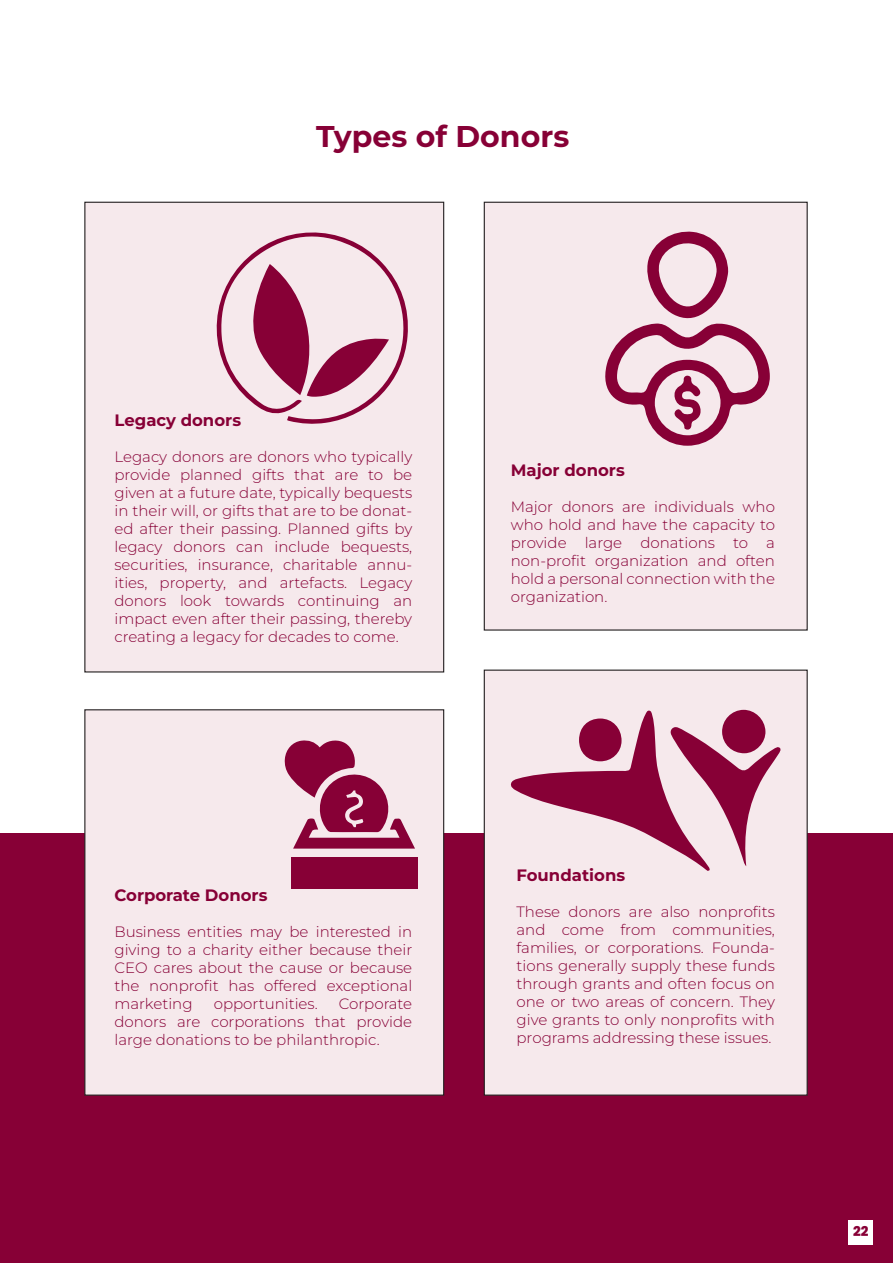
<style>
.page{position:relative;width:893px;height:1263px;background:#fff}
.page>*{position:absolute;margin:0;border:0;box-sizing:border-box;transform-origin:0 0}
.t1{font:700 30px "Montserrat";color:#870036}
.t2{font:700 16.5px "Montserrat";color:#870036}
.t3{font:300 15px/18px "Montserrat";color:#870036;text-align:justify}
.t4{font:800 13.5px "Poppins";color:#870036}
</style>
<div class="page">
<div style="left:0;top:833px;width:893px;height:430px;background:#870036"></div>
<div style="left:84px;top:202px;width:360px;height:470px;background:#f6e9ec;border:1px solid #231f20"></div>
<div style="left:484px;top:202px;width:324px;height:429px;background:#f6e9ec;border:1px solid #231f20"></div>
<div style="left:84px;top:709px;width:360px;height:387px;background:#f6e9ec;border:1px solid #231f20"></div>
<div style="left:484px;top:669px;width:324px;height:427px;background:#f6e9ec;border:1px solid #231f20"></div>
<svg style="left:216px;top:232px;width:192px;height:192px"></svg>
<svg style="left:605px;top:231px;width:165px;height:215px"></svg>
<div style="left:292px;top:858px;width:126px;height:31px;background:#870036"></div>
<svg style="left:284px;top:740px;width:131px;height:108px"></svg>
<svg style="left:510px;top:710px;width:271px;height:161px"></svg>
<div style="left:579px;top:718px;width:43px;height:43px;background:#870036;border-radius:50%"></div>
<div style="left:848px;top:1220px;width:25px;height:24px;background:#fff"></div>
<h1 class="t1" style="left:316px;top:116px;width:255px">Types of Donors</h1>
<p class="t2" style="left:114px;top:410px;width:128px">Legacy donors</p>
<p class="t3" style="left:114px;top:448px;width:299px">Legacy donors are donors who typically provide planned gifts that are to be given at a future date, typically bequests in their will, or gifts that are to be donat&shy;ed after their passing. Planned gifts by legacy donors can include bequests, securities, insurance, charitable annu&shy;ities, property, and artefacts. Legacy donors look towards continuing an impact even after their passing, thereby creating a legacy for decades to come.</p>
<p class="t2" style="left:114px;top:884px;width:155px">Corporate Donors</p>
<p class="t3" style="left:114px;top:922px;width:299px">Business entities may be interested in giving to a charity either because their CEO cares about the cause or because the nonprofit has offered exceptional marketing</p>
<p class="t3" style="left:214px;top:994px;width:106px">opportunities.</p>
<p class="t3" style="left:114px;top:994px;width:299px;text-indent:224px">Corporate donors are corporations that provide large donations to be philanthropic.</p>
<p class="t2" style="left:511px;top:459px;width:115px">Major donors</p>
<p class="t3" style="left:511px;top:497px;width:266px">Major donors are individuals who who hold and have the capacity to provide large donations to a non-profit organization and often hold a personal connection with the organization.</p>
<p class="t2" style="left:516px;top:864px;width:110px">Foundations</p>
<p class="t3" style="left:516px;top:902px;width:260px">These donors are also nonprofits and come from communities, families, or corporations. Founda&shy;tions generally supply these funds through grants and often focus on one or two areas of concern. They give grants to only nonprofits with programs addressing these issues.</p>
<p class="t4" style="left:853px;top:1224px;width:17px">22</p>
</div>
